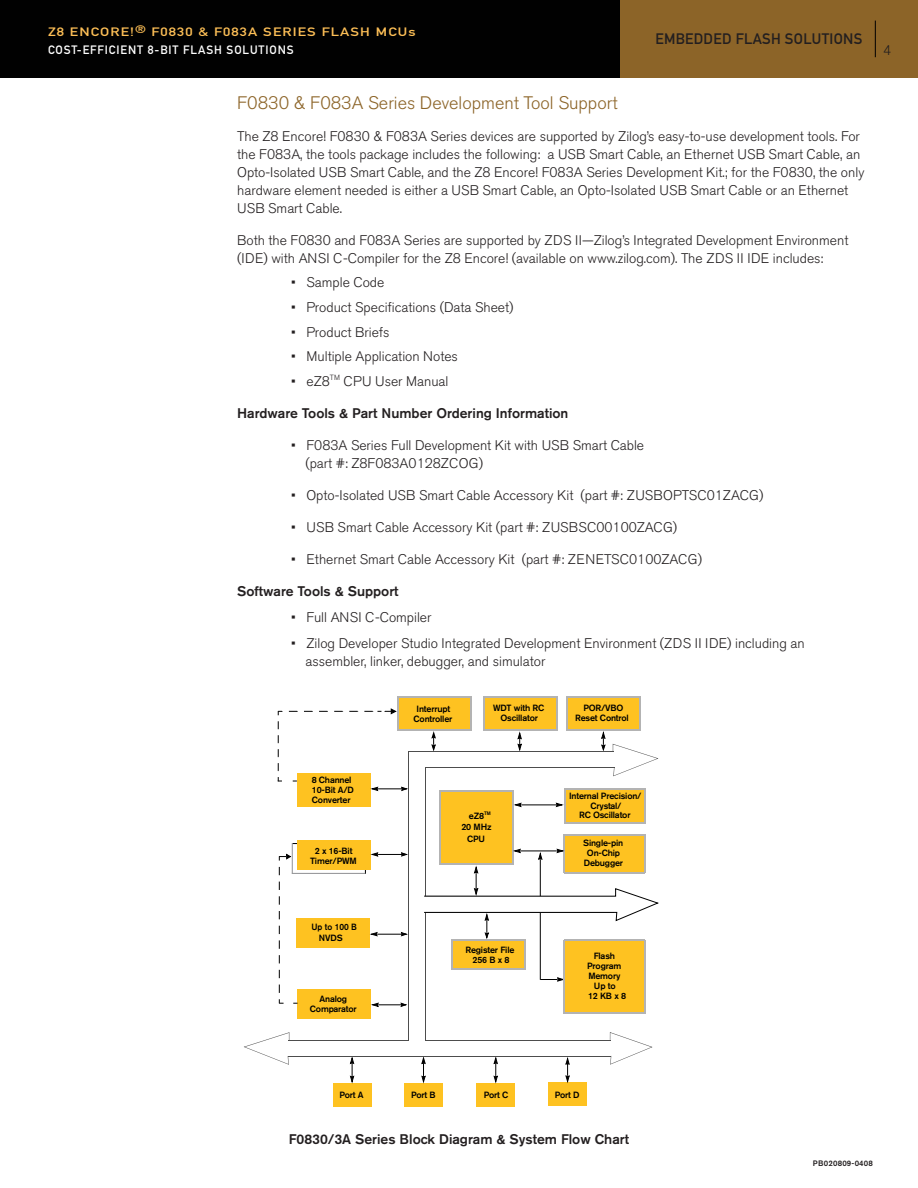
<style>
.page{position:relative;width:918px;height:1188px;background:#fff}
.page>*{position:absolute;margin:0;border:0;box-sizing:border-box;transform-origin:0 0}
.Headers{font:300 18px "Akzidenz Grotesk BE";color:#8c6428}
.t1{font:15px "DIN Mittelschrift Std";letter-spacing:.02em;color:#231f20}
.Headers-2{font:300 13.8px/18px "Akzidenz Grotesk BE";color:#231f20}
.Headers-3{font:500 13.8px "Akzidenz Grotesk BE";color:#231f20}
.Body{font:500 13.8px "Akzidenz Grotesk BE";color:#231f20}
.Body-2{font:300 13.8px "Akzidenz Grotesk BE";color:#231f20}
.t2{font:12px "DIN Mittelschrift Std";letter-spacing:.075em;color:#fdbf56;scale:1.25 1}
.t3{font:12px "DIN Mittelschrift Std";letter-spacing:.075em;color:#fff}
.t4{font:500 9px/10.1px "Akzidenz Grotesk BE";letter-spacing:-.02em;color:#000;text-align:center}
.t5{font:500 9px/10.6px "Akzidenz Grotesk BE";color:#000;scale:.93 1}
.Subheaders{font:500 7.8px "Akzidenz Grotesk BE";letter-spacing:.025em;color:#231f20}
</style>
<div class="page">
<div style="left:0;top:0;width:622px;height:77px;background:#010101"></div>
<div style="left:620px;top:0;width:298px;height:77px;background:#8c6428"></div>
<hr style="left:875px;top:21px;width:1px;height:36px;background:#000">
<svg style="left:538px;top:852px;width:5px;height:8px"></svg>
<hr style="left:540px;top:860px;width:1px;height:120px;background:#000">
<svg style="left:540px;top:977px;width:24px;height:5px"></svg>
<hr style="left:292px;top:843px;width:74px;height:1px;background:#000">
<hr style="left:365px;top:844px;width:1px;height:30px;background:#000">
<hr style="left:292px;top:873px;width:73px;height:1px;background:#919295">
<hr style="left:292px;top:843px;width:1px;height:30px;background:#919295">
<div style="left:567px;top:697px;width:73px;height:33px;background:#fec221"></div>
<hr style="left:567px;top:696px;width:74px;height:1px;background:#b3b3b3">
<hr style="left:639px;top:697px;width:2px;height:34px;background:#b3b3b3">
<hr style="left:566px;top:730px;width:74px;height:1px;background:#b3b3b3">
<hr style="left:566px;top:696px;width:1px;height:34px;background:#b3b3b3">
<div style="left:484px;top:697px;width:73px;height:33px;background:#fec221"></div>
<hr style="left:484px;top:696px;width:73px;height:1px;background:#b3b3b3">
<hr style="left:556px;top:697px;width:1px;height:34px;background:#b3b3b3">
<hr style="left:483px;top:730px;width:74px;height:1px;background:#b3b3b3">
<hr style="left:483px;top:696px;width:1px;height:34px;background:#b3b3b3">
<div style="left:297px;top:841px;width:73px;height:29px;background:#fec221"></div>
<svg style="left:370px;top:852px;width:38px;height:5px"></svg>
<div style="left:297px;top:773px;width:73px;height:33px;background:#fec221"></div>
<svg style="left:370px;top:787px;width:38px;height:4px"></svg>
<div style="left:404px;top:1083px;width:39px;height:23px;background:#fec221"></div>
<div style="left:333px;top:1083px;width:39px;height:23px;background:#fec221"></div>
<div style="left:476px;top:1083px;width:39px;height:23px;background:#fec221"></div>
<div style="left:452px;top:940px;width:73px;height:29px;background:#fec221"></div>
<hr style="left:452px;top:939px;width:74px;height:1px;background:#b3b3b3">
<hr style="left:525px;top:940px;width:1px;height:30px;background:#b3b3b3">
<hr style="left:452px;top:969px;width:73px;height:1px;background:#b3b3b3">
<hr style="left:452px;top:939px;width:1px;height:30px;background:#b3b3b3">
<div style="left:440px;top:791px;width:73px;height:73px;background:#fec221"></div>
<hr style="left:440px;top:790px;width:73px;height:1px;background:#b3b3b3">
<hr style="left:512px;top:791px;width:1px;height:73px;background:#b3b3b3">
<hr style="left:439px;top:863px;width:74px;height:1px;background:#b3b3b3">
<hr style="left:439px;top:790px;width:1px;height:74px;background:#b3b3b3">
<div style="left:565px;top:789px;width:80px;height:34px;background:#fec221"></div>
<hr style="left:565px;top:788px;width:81px;height:1px;background:#b3b3b3">
<hr style="left:645px;top:789px;width:1px;height:35px;background:#b3b3b3">
<hr style="left:564px;top:823px;width:81px;height:1px;background:#b3b3b3">
<hr style="left:564px;top:788px;width:1px;height:35px;background:#b3b3b3">
<div style="left:564px;top:835px;width:81px;height:38px;background:#fec221"></div>
<hr style="left:564px;top:834px;width:81px;height:1px;background:#b3b3b3">
<hr style="left:644px;top:835px;width:1px;height:38px;background:#b3b3b3">
<hr style="left:564px;top:834px;width:1px;height:39px;background:#b3b3b3">
<div style="left:564px;top:940px;width:81px;height:73px;background:#fec221"></div>
<hr style="left:564px;top:940px;width:81px;height:1px;background:#b3b3b3">
<hr style="left:644px;top:940px;width:1px;height:74px;background:#b3b3b3">
<hr style="left:564px;top:1013px;width:81px;height:1px;background:#b3b3b3">
<hr style="left:564px;top:940px;width:1px;height:73px;background:#b3b3b3">
<svg style="left:556px;top:803px;width:8px;height:4px"></svg>
<svg style="left:514px;top:803px;width:8px;height:4px"></svg>
<hr style="left:521px;top:805px;width:35px;height:1px;background:#000">
<svg style="left:556px;top:849px;width:8px;height:4px"></svg>
<svg style="left:513px;top:849px;width:8px;height:4px"></svg>
<hr style="left:521px;top:851px;width:36px;height:1px;background:#000">
<hr style="left:425px;top:767px;width:1px;height:273px;background:#4d4d4d">
<div style="left:298px;top:989px;width:73px;height:30px;background:#fec221"></div>
<svg style="left:371px;top:1002px;width:36px;height:5px"></svg>
<div style="left:297px;top:919px;width:73px;height:29px;background:#fec221"></div>
<svg style="left:370px;top:932px;width:38px;height:4px"></svg>
<svg style="left:279px;top:999px;width:5px;height:5px"></svg>
<svg style="left:279px;top:854px;width:12px;height:7px"></svg>
<div style="left:398px;top:697px;width:73px;height:33px;background:#fec221"></div>
<hr style="left:398px;top:696px;width:73px;height:1px;background:#b3b3b3">
<hr style="left:470px;top:697px;width:1px;height:34px;background:#b3b3b3">
<hr style="left:397px;top:730px;width:74px;height:1px;background:#b3b3b3">
<hr style="left:397px;top:696px;width:1px;height:34px;background:#b3b3b3">
<svg style="left:409px;top:731px;width:249px;height:45px"></svg>
<svg style="left:364px;top:708px;width:33px;height:6px"></svg>
<svg style="left:278px;top:711px;width:5px;height:71px"></svg>
<div style="left:548px;top:1083px;width:39px;height:23px;background:#fec221"></div>
<svg style="left:244px;top:1032px;width:409px;height:52px"></svg>
<svg style="left:424px;top:866px;width:234px;height:73px"></svg>
<hr style="left:408px;top:751px;width:1px;height:289px;background:#4d4d4d">
<p class="t2" style="left:48px;top:24px;width:51px">Z8 EN CORE</p>
<p class="t2" style="left:130px;top:24px;width:122px">!<sup>®</sup> F0830 &amp; F083A SERIE</p>
<p class="t2" style="left:307px;top:24px;width:88px">S FLASH MCUS</p>
<p class="t3" style="left:48px;top:42px;width:43px">COST-EFF</p>
<p class="t3" style="left:105px;top:42px;width:189px">ICIENT 8-BIT FLASH SOLUTIONS</p>
<p class="t1" style="left:656px;top:30px;width:207px">EMBEDDED FLASH SOLUTIONS</p>
<p class="Headers" style="left:237px;top:93px;width:382px">F0830 &amp; F083A Series Development Tool Support</p>
<p class="Headers-2" style="left:237px;top:127px;width:629px">The Z8 Encore! F0830 &amp; F083A Series devices are supported by Zilog’s easy-to-use development tools. For the F083A, the tools package includes the following: a USB Smart Cable, an Ethernet USB Smart Cable, an Opto-Isolated USB Smart Cable, and the Z8 Encore! F083A Series Development Kit.; for the F0830, the only hardware element needed is either a USB Smart Cable, an Opto-Isolated USB Smart Cable or an Ethernet USB Smart Cable.</p>
<p class="Headers-2" style="left:237px;top:231px;width:613px">Both the F0830 and F083A Series are supported by ZDS II—Zilog’s Integrated Development Environment (IDE) with ANSI C-Compiler for the Z8 Encore! (available on www.zilog.com). The ZDS II IDE includes:</p>
<p class="Headers-2" style="left:291px;top:274px;width:95px">• Sample Code</p>
<p class="Headers-2" style="left:291px;top:299px;width:224px">• Product Specifications (Data Sheet)</p>
<p class="Headers-2" style="left:291px;top:323px;width:100px">• Product Briefs</p>
<p class="Headers-2" style="left:291px;top:348px;width:168px">• Multiple Application Notes</p>
<p class="Headers-2" style="left:291px;top:372px;width:159px">• eZ8<sup>TM</sup> CPU User Manual</p>
<p class="Headers-3" style="left:237px;top:404px;width:333px">Hardware Tools &amp; Part Number Ordering Information</p>
<p class="Headers-2" style="left:305px;top:436px;width:340px;text-indent:-14px">• F083A Series Full Development Kit with USB Smart Cable (part #: Z8F083A0128ZCOG)</p>
<p class="Headers-2" style="left:291px;top:486px;width:474px">• Opto-Isolated USB Smart Cable Accessory Kit (part #: ZUSBOPTSC01ZACG)</p>
<p class="Headers-2" style="left:291px;top:518px;width:388px">• USB Smart Cable Accessory Kit (part #: ZUSBSC00100ZACG)</p>
<p class="Headers-2" style="left:291px;top:550px;width:412px">• Ethernet Smart Cable Accessory Kit (part #: ZENETSC0100ZACG)</p>
<p class="Headers-3" style="left:237px;top:583px;width:163px">Software Tools &amp; Support</p>
<p class="Headers-2" style="left:291px;top:608px;width:142px">• Full ANSI C-Compiler</p>
<p class="Headers-2" style="left:306px;top:634px;width:501px;text-indent:-14px">• Zilog Developer Studio Integrated Development Environment (ZDS II IDE) including an assembler, linker, debugger, and simulator</p>
<p class="t4" style="left:414px;top:703px;width:40px">Interrupt<br>Controller</p>
<p class="t4" style="left:493px;top:703px;width:53px">WDT with RC<br>Oscillator</p>
<p class="t4" style="left:575px;top:703px;width:55px">POR/VBO<br>Reset Control</p>
<p class="Body-2" style="left:883px;top:42px;width:10px">4</p>
<p class="t4" style="left:312px;top:775px;width:44px;text-align:left">8 Channel<br>10-Bit A/D<br>Converter</p>
<p class="t4" style="left:310px;top:845px;width:48px">2 x 16-Bit<br>Timer/PWM</p>
<p class="t4" style="left:469px;top:810px;width:24px">eZ8<sup>TM</sup></p>
<p class="t4" style="left:461px;top:822px;width:32px">20 MHz</p>
<p class="t4" style="left:467px;top:834px;width:19px">CPU</p>
<p class="t4" style="left:569px;top:790px;width:74px">Internal Precision/<br>Crystal/</p>
<p class="t4" style="left:583px;top:838px;width:42px">Single-pin<br>On-Chip</p>
<p class="t4" style="left:579px;top:810px;width:53px">RC Oscillator</p>
<p class="t4" style="left:584px;top:858px;width:41px">Debugger</p>
<p class="t5" style="left:319px;top:922px;width:42px;text-indent:-7px">Up to 100 B<br>NVDS</p>
<p class="t4" style="left:310px;top:994px;width:48px;line-height:9.4px">Analog<br>Comparator</p>
<p class="t4" style="left:465px;top:944px;width:51px">Register File<br>256Bx8</p>
<p class="t4" style="left:587px;top:950px;width:36px">Flash<br>Program<br>Memory<br>Up to</p>
<p class="t4" style="left:588px;top:991px;width:40px">12KBx8</p>
<p class="t4" style="left:340px;top:1090px;width:26px">Port A</p>
<p class="t4" style="left:411px;top:1090px;width:26px">Port B</p>
<p class="t4" style="left:484px;top:1090px;width:26px">Port C</p>
<p class="t4" style="left:555px;top:1090px;width:26px">Port D</p>
<p class="Body" style="left:289px;top:1131px;width:342px">F0830/3A Series Block Diagram &amp; System Flow Chart</p>
<p class="Subheaders" style="left:813px;top:1158px;width:62px">PB020809-0408</p>
</div>
